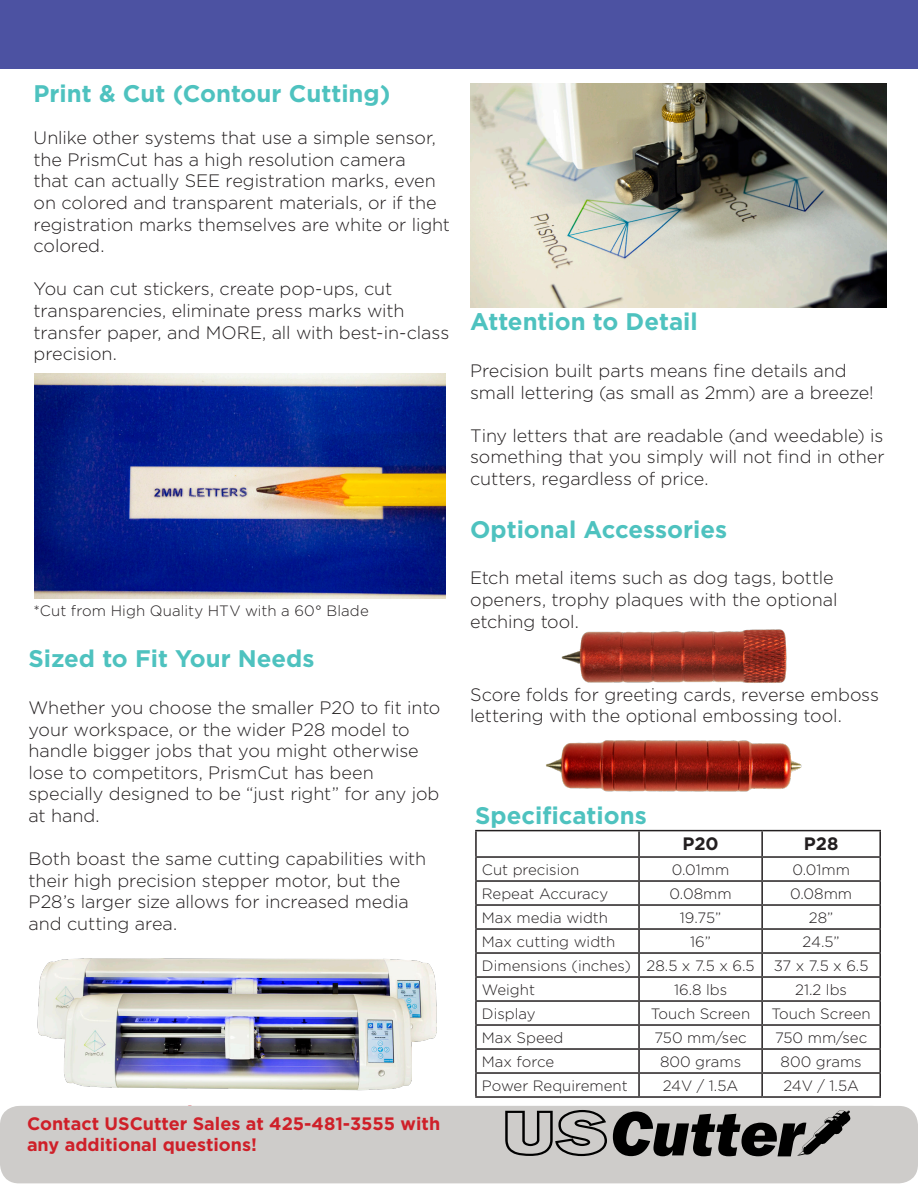
<style>
.page{position:relative;width:918px;height:1188px;background:#fff}
.page>*{position:absolute;margin:0;border:0;box-sizing:border-box;transform-origin:0 0}
.t1{font:700 24px "Gotham";color:#4ec2bf}
.t2{font:700 21px "Gotham";color:#cf2029}
.t3{font:300 18px/21.6px "Gotham";letter-spacing:-.005em;color:#231f20}
.t4{font:700 18px/21.6px "Gotham";color:#cf2029}
.t5{font:700 18px "Gotham";color:#231f20}
.t6{font:300 15px "Gotham";color:#231f20}
</style>
<div class="page">
<div style="left:0;top:0;width:918px;height:69px;background:#4c52a2"></div>
<div style="left:0;top:1106px;width:918px;height:77px;background:#ceccca;border-radius:19px"></div>
<svg style="left:505px;top:1110px;width:346px;height:47px"></svg>
<hr style="left:475px;top:830px;width:164px;height:1px;background:#231f20">
<hr style="left:475px;top:831px;width:2px;height:25px;background:#231f20">
<hr style="left:639px;top:830px;width:123px;height:1px;background:#231f20">
<hr style="left:638px;top:831px;width:2px;height:25px;background:#231f20">
<hr style="left:762px;top:830px;width:119px;height:1px;background:#231f20">
<hr style="left:761px;top:831px;width:2px;height:25px;background:#231f20">
<hr style="left:879px;top:831px;width:2px;height:25px;background:#231f20">
<hr style="left:475px;top:856px;width:164px;height:2px;background:#231f20">
<hr style="left:475px;top:858px;width:2px;height:22px;background:#231f20">
<hr style="left:639px;top:856px;width:123px;height:2px;background:#231f20">
<hr style="left:638px;top:858px;width:2px;height:22px;background:#231f20">
<hr style="left:762px;top:856px;width:119px;height:2px;background:#231f20">
<hr style="left:761px;top:858px;width:2px;height:22px;background:#231f20">
<hr style="left:879px;top:858px;width:2px;height:22px;background:#231f20">
<hr style="left:475px;top:880px;width:164px;height:2px;background:#231f20">
<hr style="left:475px;top:882px;width:2px;height:22px;background:#231f20">
<hr style="left:639px;top:880px;width:123px;height:2px;background:#231f20">
<hr style="left:638px;top:882px;width:2px;height:22px;background:#231f20">
<hr style="left:762px;top:880px;width:119px;height:2px;background:#231f20">
<hr style="left:761px;top:882px;width:2px;height:22px;background:#231f20">
<hr style="left:879px;top:882px;width:2px;height:22px;background:#231f20">
<hr style="left:475px;top:904px;width:164px;height:2px;background:#231f20">
<hr style="left:475px;top:906px;width:2px;height:22px;background:#231f20">
<hr style="left:639px;top:904px;width:123px;height:2px;background:#231f20">
<hr style="left:638px;top:906px;width:2px;height:22px;background:#231f20">
<hr style="left:762px;top:904px;width:119px;height:2px;background:#231f20">
<hr style="left:761px;top:906px;width:2px;height:22px;background:#231f20">
<hr style="left:879px;top:906px;width:2px;height:22px;background:#231f20">
<hr style="left:475px;top:928px;width:164px;height:2px;background:#231f20">
<hr style="left:475px;top:930px;width:2px;height:22px;background:#231f20">
<hr style="left:639px;top:928px;width:123px;height:2px;background:#231f20">
<hr style="left:638px;top:930px;width:2px;height:22px;background:#231f20">
<hr style="left:762px;top:928px;width:119px;height:2px;background:#231f20">
<hr style="left:761px;top:930px;width:2px;height:22px;background:#231f20">
<hr style="left:879px;top:930px;width:2px;height:22px;background:#231f20">
<hr style="left:475px;top:952px;width:164px;height:2px;background:#231f20">
<hr style="left:475px;top:954px;width:2px;height:22px;background:#231f20">
<hr style="left:639px;top:952px;width:123px;height:2px;background:#231f20">
<hr style="left:638px;top:954px;width:2px;height:22px;background:#231f20">
<hr style="left:762px;top:952px;width:119px;height:2px;background:#231f20">
<hr style="left:761px;top:954px;width:2px;height:22px;background:#231f20">
<hr style="left:879px;top:954px;width:2px;height:22px;background:#231f20">
<hr style="left:475px;top:976px;width:164px;height:2px;background:#231f20">
<hr style="left:475px;top:978px;width:2px;height:22px;background:#231f20">
<hr style="left:639px;top:976px;width:123px;height:2px;background:#231f20">
<hr style="left:638px;top:978px;width:2px;height:22px;background:#231f20">
<hr style="left:762px;top:976px;width:119px;height:2px;background:#231f20">
<hr style="left:761px;top:978px;width:2px;height:22px;background:#231f20">
<hr style="left:879px;top:978px;width:2px;height:22px;background:#231f20">
<hr style="left:475px;top:1000px;width:164px;height:2px;background:#231f20">
<hr style="left:475px;top:1002px;width:2px;height:22px;background:#231f20">
<hr style="left:639px;top:1000px;width:123px;height:2px;background:#231f20">
<hr style="left:638px;top:1002px;width:2px;height:22px;background:#231f20">
<hr style="left:762px;top:1000px;width:119px;height:2px;background:#231f20">
<hr style="left:761px;top:1002px;width:2px;height:22px;background:#231f20">
<hr style="left:879px;top:1002px;width:2px;height:22px;background:#231f20">
<hr style="left:475px;top:1024px;width:164px;height:2px;background:#231f20">
<hr style="left:475px;top:1026px;width:2px;height:22px;background:#231f20">
<hr style="left:639px;top:1024px;width:123px;height:2px;background:#231f20">
<hr style="left:638px;top:1026px;width:2px;height:22px;background:#231f20">
<hr style="left:762px;top:1024px;width:119px;height:2px;background:#231f20">
<hr style="left:761px;top:1026px;width:2px;height:22px;background:#231f20">
<hr style="left:879px;top:1026px;width:2px;height:22px;background:#231f20">
<hr style="left:475px;top:1048px;width:164px;height:2px;background:#231f20">
<hr style="left:475px;top:1050px;width:2px;height:22px;background:#231f20">
<hr style="left:639px;top:1048px;width:123px;height:2px;background:#231f20">
<hr style="left:638px;top:1050px;width:2px;height:22px;background:#231f20">
<hr style="left:762px;top:1048px;width:119px;height:2px;background:#231f20">
<hr style="left:761px;top:1050px;width:2px;height:22px;background:#231f20">
<hr style="left:879px;top:1050px;width:2px;height:22px;background:#231f20">
<hr style="left:475px;top:1072px;width:164px;height:2px;background:#231f20">
<hr style="left:475px;top:1074px;width:2px;height:22px;background:#231f20">
<hr style="left:639px;top:1072px;width:123px;height:2px;background:#231f20">
<hr style="left:638px;top:1074px;width:2px;height:22px;background:#231f20">
<hr style="left:762px;top:1072px;width:119px;height:2px;background:#231f20">
<hr style="left:761px;top:1074px;width:2px;height:22px;background:#231f20">
<hr style="left:879px;top:1074px;width:2px;height:22px;background:#231f20">
<hr style="left:475px;top:1096px;width:164px;height:2px;background:#231f20">
<hr style="left:639px;top:1096px;width:123px;height:2px;background:#231f20">
<hr style="left:762px;top:1096px;width:119px;height:2px;background:#231f20">
<img style="left:561px;top:629px;width:226px;height:54px">
<img style="left:546px;top:740px;width:256px;height:52px">
<img style="left:34px;top:374px;width:411px;height:224px">
<img style="left:37px;top:958px;width:400px;height:133px">
<img style="left:471px;top:83px;width:416px;height:225px">
<p class="t1" style="left:34px;top:78px;width:358px">Print &amp; Cut (Contour Cutting)</p>
<p class="t3" style="left:34px;top:127px;width:418px">Unlike other systems that use a simple sensor, the PrismCut has a high resolution camera<br>that can actually SEE registration marks, even on colored and transparent materials, or if the registration marks themselves are white or light colored.</p>
<p class="t3" style="left:34px;top:278px;width:417px">You can cut stickers, create pop-ups, cut transparencies, eliminate press marks with transfer paper, and MORE, all with best-in-class precision.</p>
<p class="t6" style="left:34px;top:601px;width:337px">*Cut from High Quality HTV with a 60° Blade</p>
<p class="t1" style="left:29px;top:643px;width:288px">Sized to Fit Your Needs</p>
<p class="t3" style="left:29px;top:696px;width:413px">Whether you choose the smaller P20 to fit into your workspace, or the wider P28 model to handle bigger jobs that you might otherwise lose to competitors, PrismCut has been specially designed to be “just right” for any job at hand.</p>
<p class="t3" style="left:29px;top:848px;width:399px">Both boast the same cutting capabilities with their high precision stepper motor, but the P28’s larger size allows for increased media and cutting area.</p>
<p class="t2" style="left:29px;top:1100px;width:407px">Contact our Sales Department at 425-</p>
<p class="t4" style="left:27px;top:1113px;width:415px">Contact USCutter Sales at 425-481-3555 with any additional questions!</p>
<p class="t1" style="left:470px;top:306px;width:229px">Attention to Detail</p>
<p class="t3" style="left:470px;top:359px;width:405px">Precision built parts means fine details and small lettering (as small as 2mm) are a breeze!</p>
<p class="t3" style="left:470px;top:424px;width:416px;text-align:justify">Tiny letters that are readable (and weedable) is something that you simply will not find in other cutters, regardless of price.</p>
<p class="t1" style="left:470px;top:513px;width:258px">Optional Accessories</p>
<p class="t3" style="left:470px;top:567px;width:369px">Etch metal items such as dog tags, bottle openers, trophy plaques with the optional etching tool.</p>
<p class="t3" style="left:470px;top:683px;width:410px">Score folds for greeting cards, reverse emboss lettering with the optional embossing tool.</p>
<p class="t1" style="left:475px;top:799px;width:173px">Specifications</p>
<p class="t5" style="left:682px;top:831px;width:38px">P20</p>
<p class="t5" style="left:804px;top:831px;width:36px">P28</p>
<p class="t6" style="left:482px;top:860px;width:99px">Cut precision</p>
<p class="t6" style="left:672px;top:860px;width:59px">0.01mm</p>
<p class="t6" style="left:792px;top:860px;width:59px">0.01mm</p>
<p class="t6" style="left:482px;top:884px;width:128px">Repeat Accuracy</p>
<p class="t6" style="left:670px;top:884px;width:64px">0.08mm</p>
<p class="t6" style="left:790px;top:884px;width:64px">0.08mm</p>
<p class="t6" style="left:482px;top:908px;width:128px">Max media width</p>
<p class="t6" style="left:680px;top:908px;width:43px">19.75”</p>
<p class="t6" style="left:809px;top:908px;width:26px">28”</p>
<p class="t6" style="left:482px;top:932px;width:135px">Max cutting width</p>
<p class="t6" style="left:690px;top:932px;width:22px">16”</p>
<p class="t6" style="left:803px;top:932px;width:39px">24.5”</p>
<p class="t6" style="left:482px;top:956px;width:151px">Dimensions (inches)</p>
<p class="t6" style="left:647px;top:956px;width:109px">28.5 x 7.5 x 6.5</p>
<p class="t6" style="left:774px;top:956px;width:96px">37 x 7.5 x 6.5</p>
<p class="t6" style="left:482px;top:980px;width:55px">Weight</p>
<p class="t6" style="left:674px;top:980px;width:55px">16.8 lbs</p>
<p class="t6" style="left:795px;top:980px;width:53px">21.2 lbs</p>
<p class="t6" style="left:482px;top:1004px;width:55px">Display</p>
<p class="t6" style="left:651px;top:1004px;width:101px">Touch Screen</p>
<p class="t6" style="left:772px;top:1004px;width:101px">Touch Screen</p>
<p class="t6" style="left:482px;top:1028px;width:83px">Max Speed</p>
<p class="t6" style="left:655px;top:1028px;width:94px">750 mm/sec</p>
<p class="t6" style="left:775px;top:1028px;width:94px">750 mm/sec</p>
<p class="t6" style="left:482px;top:1052px;width:74px">Max force</p>
<p class="t6" style="left:660px;top:1052px;width:83px">800 grams</p>
<p class="t6" style="left:781px;top:1052px;width:83px">800 grams</p>
<p class="t6" style="left:482px;top:1076px;width:147px">Power Requirement</p>
<p class="t6" style="left:663px;top:1076px;width:77px">24V / 1.5A</p>
<p class="t6" style="left:783px;top:1076px;width:77px">24V / 1.5A</p>
</div>
